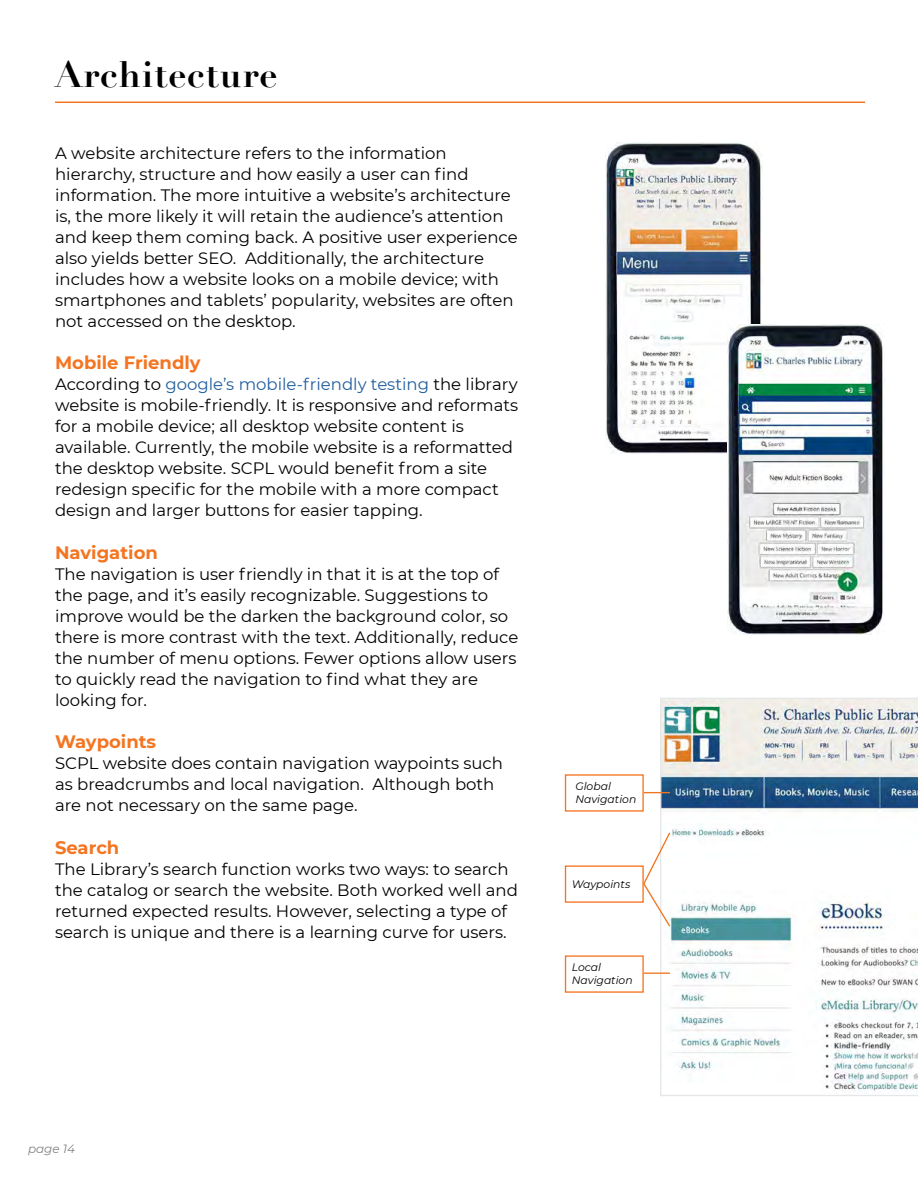
<style>
.page{position:relative;width:918px;height:1188px;background:#fff}
.page>*{position:absolute;margin:0;border:0;box-sizing:border-box;transform-origin:0 0}
.t1{font:700 36px "Didot";letter-spacing:.025em;color:#000}
.t2{font:700 18px "Montserrat";color:#f47521}
.t3{font:16.5px/21px "Montserrat";color:#000}
.t4{font:italic 12px "Montserrat";color:#808285}
.t5{font:italic 10.8px/12.9px "Montserrat";color:#000}
.s1{color:#215e9e}
</style>
<div class="page">
<svg style="left:660px;top:698px;width:258px;height:398px"></svg>
<div style="left:565px;top:774px;width:79px;height:38px;border:1px solid #f47521"></div>
<div style="left:565px;top:865px;width:79px;height:38px;border:1px solid #f47521"></div>
<div style="left:565px;top:955px;width:79px;height:38px;border:1px solid #f47521"></div>
<svg style="left:644px;top:973px;width:26px;height:1px"></svg>
<svg style="left:644px;top:792px;width:26px;height:1px"></svg>
<svg style="left:642px;top:831px;width:30px;height:97px"></svg>
<img style="left:605px;top:143px;width:157px;height:310px">
<img style="left:727px;top:324px;width:156px;height:311px">
<hr style="left:55px;top:102px;width:810px;height:1px;background:#f47521">
<h1 class="t1" style="left:55px;top:51px;width:224px">Architecture</h1>
<p class="t3" style="left:55px;top:142px;width:464px">A website architecture refers to the information hierarchy, structure and how easily a user can find information. The more intuitive a website’s architecture is, the more likely it will retain the audience’s attention and keep them coming back. A positive user experience also yields better SEO. Additionally, the architecture includes how a website looks on a mobile device; with smartphones and tablets’ popularity, websites are often not accessed on the desktop.</p>
<p class="t2" style="left:55px;top:350px;width:147px">Mobile Friendly</p>
<p class="t3" style="left:55px;top:373px;width:465px">According to <span class="s1">google’s mobile-friendly testing</span> the library website is mobile-friendly. It is responsive and reformats for a mobile device; all desktop website content is available. Currently, the mobile website is a reformatted the desktop website. SCPL would benefit from a site redesign specific for the mobile with a more compact design and larger buttons for easier tapping.</p>
<p class="t2" style="left:55px;top:539px;width:104px">Navigation</p>
<p class="t3" style="left:55px;top:563px;width:465px">The navigation is user friendly in that it is at the top of the page, and it’s easily recognizable. Suggestions to improve would be the darken the background color, so there is more contrast with the text. Additionally, reduce the number of menu options. Fewer options allow users to quickly read the navigation to find what they are looking for.</p>
<p class="t2" style="left:55px;top:729px;width:103px">Waypoints</p>
<p class="t3" style="left:55px;top:752px;width:449px">SCPL website does contain navigation waypoints such as breadcrumbs and local navigation. Although both are not necessary on the same page.</p>
<p class="t2" style="left:55px;top:835px;width:66px">Search</p>
<p class="t3" style="left:55px;top:858px;width:464px">The Library’s search function works two ways: to search the catalog or search the website. Both worked well and returned expected results. However, selecting a type of search is unique and there is a learning curve for users.</p>
<p class="t5" style="left:575px;top:780px;width:62px">Global<br>Navigation</p>
<p class="t5" style="left:572px;top:877px;width:60px">Waypoints</p>
<p class="t5" style="left:572px;top:960px;width:62px">Local<br>Navigation</p>
<p class="t4" style="left:28px;top:1140px;width:49px">page 14</p>
</div>
